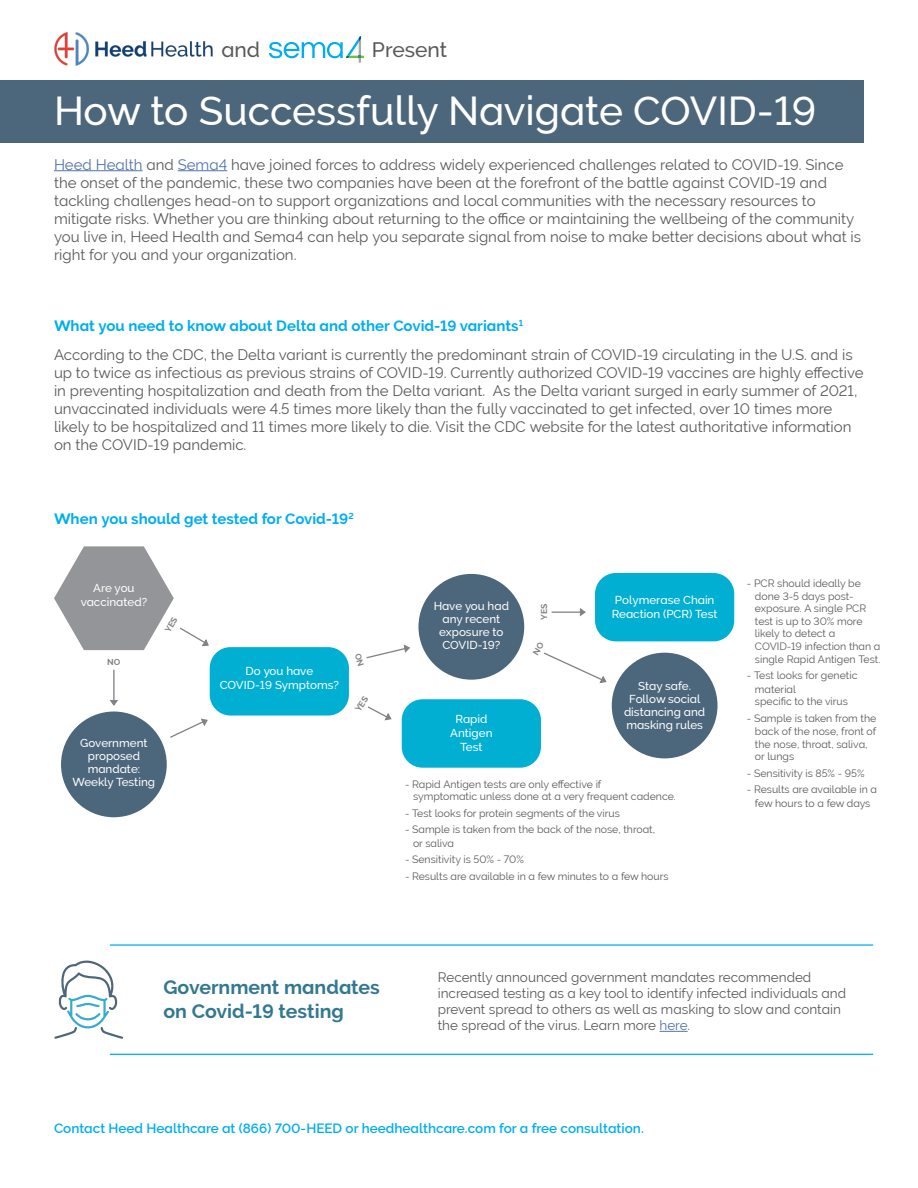
<style>
.page{position:relative;width:918px;height:1188px;background:#fff}
.page>*{position:absolute;margin:0;border:0;box-sizing:border-box;transform-origin:0 0}
.t1{font:500 40.5px "RT Raleway";color:#fff}
.t2{font:500 21px "RT Raleway";color:#58595b}
.t3{font:700 19.5px/23.4px "RT Raleway";color:#337892}
.t4{font:15px/18px "RT Raleway";color:#58595b}
.t5{font:700 15px "RT Raleway";color:#00aeef}
.t6{font:13.5px/16.2px "RT Raleway";color:#58595b}
.t7{font:600 13.5px "RT Raleway";color:#00aeef}
.t8{font:500 11.55px/13px "RT Raleway";color:#fff;text-align:center}
.t9{font:10.5px/12.6px "RT Raleway";color:#58595b}
.t10{font:700 8.7px "RT Raleway";color:#808285}
.s1{color:#4f73ad}
.s2{font-weight:700;color:#00aeef}
</style>
<div class="page">
<div style="left:0;top:80px;width:864px;height:63px;background:#4c677b"></div>
<hr style="left:54px;top:170px;width:89px;height:1px;background:#4f73ad">
<hr style="left:178px;top:170px;width:49px;height:1px;background:#4f73ad">
<svg style="left:54px;top:960px;width:69px;height:79px"></svg>
<svg style="left:660px;top:1031px;width:28px;height:1px"></svg>
<hr style="left:110px;top:944px;width:763px;height:2px;background:#00aeef">
<hr style="left:110px;top:1054px;width:763px;height:1px;background:#00aeef">
<img style="left:54px;top:32px;width:159px;height:33px">
<div style="left:210px;top:647px;width:139px;height:69px;background:#00afd2;border-radius:21px"></div>
<div style="left:61px;top:712px;width:106px;height:105px;background:#4c677b;border-radius:50%"></div>
<div style="left:402px;top:699px;width:139px;height:69px;background:#00afd2;border-radius:21px"></div>
<hr style="left:113px;top:670px;width:2px;height:31px;background:#808285">
<svg style="left:109px;top:699px;width:9px;height:7px"></svg>
<div style="left:612px;top:653px;width:106px;height:105px;background:#4c677b;border-radius:50%"></div>
<div style="left:418px;top:574px;width:106px;height:106px;background:#4c677b;border-radius:50%"></div>
<div style="left:595px;top:573px;width:139px;height:68px;background:#00afd2;border-radius:21px"></div>
<svg style="left:552px;top:608px;width:34px;height:9px"></svg>
<svg style="left:170px;top:718px;width:38px;height:20px"></svg>
<svg style="left:269px;top:36px;width:95px;height:27px"></svg>
<svg style="left:54px;top:546px;width:155px;height:104px"></svg>
<svg style="left:366px;top:644px;width:44px;height:15px"></svg>
<svg style="left:544px;top:652px;width:63px;height:32px"></svg>
<svg style="left:367px;top:706px;width:25px;height:15px"></svg>
<h2 class="t2" style="left:221px;top:38px;width:40px">and</h2>
<h2 class="t2" style="left:372px;top:38px;width:77px">Present</h2>
<h1 class="t1" style="left:54px;top:88px;width:764px">How to Successfully Navigate COVID-19</h1>
<p class="t4" style="left:54px;top:155px;width:809px"><span class="s1">Heed Health</span> and <span class="s1">Sema4</span> have joined forces to address widely experienced challenges related to COVID-19. Since the onset of the pandemic, these two companies have been at the forefront of the battle against COVID-19 and tackling challenges head-on to support organizations and local communities with the necessary resources to mitigate risks. Whether you are thinking about returning to the office or maintaining the wellbeing of the community you live in, Heed Health and Sema4 can help you separate signal from noise to make better decisions about what is right for you and your organization.</p>
<p class="t4" style="left:54px;top:311px;width:800px;line-height:29.1px"><span class="s2">What you need to know about Delta and other Covid-19 variants</span><sup>1<br></sup>According to the CDC, the Delta variant is currently the predominant strain of COVID-19 circulating in the U.S. and is</p>
<p class="t4" style="left:54px;top:364px;width:811px">up to twice as infectious as previous strains of COVID-19. Currently authorized COVID-19 vaccines are highly effective in preventing hospitalization and death from the Delta variant. As the Delta variant surged in early summer of 2021, unvaccinated individuals were 4.5 times more likely than the fully vaccinated to get infected, over 10 times more likely to be hospitalized and 11 times more likely to die. Visit the CDC website for the latest authoritative information on the COVID-19 pandemic.</p>
<p class="t5" style="left:54px;top:510px;width:301px">When you should get tested for Covid-19<sup>2</sup></p>
<p class="t8" style="left:81px;top:581px;width:68px;line-height:14px">Are you vaccinated?</p>
<p class="t10" style="left:107px;top:657px;width:15px">NO</p>
<p class="t8" style="left:73px;top:737px;width:84px">Government proposed mandate:<br>Weekly Testing</p>
<p class="t8" style="left:220px;top:664px;width:121px;line-height:14px">Do you have<br>COVID-19 Symptoms?</p>
<p class="t8" style="left:434px;top:599px;width:77px">Have you had any recent exposure to<br>COVID-19?</p>
<p class="t8" style="left:450px;top:712px;width:44px;line-height:14px">Rapid<br>Antigen<br>Test</p>
<p class="t8" style="left:615px;top:593px;width:101px">Polymerase Chain</p>
<p class="t10" style="left:539px;top:620px;width:18px;rotate:-90deg">YES</p>
<p class="t8" style="left:612px;top:607px;width:107px">Reaction (PCR) Test</p>
<p class="t8" style="left:624px;top:679px;width:83px">Stay safe.<br>Follow social distancing and masking rules</p>
<p class="t9" style="left:413px;top:778px;width:264px;text-indent:-8px">- Rapid Antigen tests are only effective if<br>symptomatic unless done at a very frequent cadence.</p>
<p class="t9" style="left:405px;top:807px;width:216px">- Test looks for protein segments of the virus</p>
<p class="t9" style="left:413px;top:823px;width:243px;line-height:13.5px;text-indent:-8px">- Sample is taken from the back of the nose, throat, or saliva</p>
<p class="t9" style="left:405px;top:853px;width:120px">- Sensitivity is 50% - 70%</p>
<p class="t9" style="left:405px;top:870px;width:265px">- Results are available in a few minutes to a few hours</p>
<p class="t9" style="left:755px;top:577px;width:127px;text-indent:-8px">- PCR should ideally be done 3-5 days post&shy;exposure. A single PCR test is up to 30% more likely to detect a<br>COVID-19 infection than a single Rapid Antigen Test.</p>
<p class="t9" style="left:755px;top:669px;width:104px;line-height:13px;text-indent:-8px">- Test looks for genetic material<br>specific to the virus</p>
<p class="t9" style="left:755px;top:712px;width:123px;text-indent:-8px">- Sample is taken from the back of the nose, front of the nose, throat, saliva, or lungs</p>
<p class="t9" style="left:747px;top:767px;width:119px">- Sensitivity is 85% - 95%</p>
<p class="t9" style="left:747px;top:783px;width:132px;line-height:13.5px;text-align:center">- Results are available in a few hours to a few days</p>
<h3 class="t3" style="left:164px;top:976px;width:218px">Government mandates on Covid-19 testing</h3>
<p class="t6" style="left:438px;top:969px;width:410px">Recently announced government mandates recommended increased testing as a key tool to identify infected individuals and prevent spread to others as well as masking to slow and contain the spread of the virus. Learn more <span class="s1">here</span>.</p>
<p class="t7" style="left:54px;top:1121px;width:591px">Contact Heed Healthcare at (866) 700-HEED or heedhealthcare.com for a free consultation.</p>
</div>
